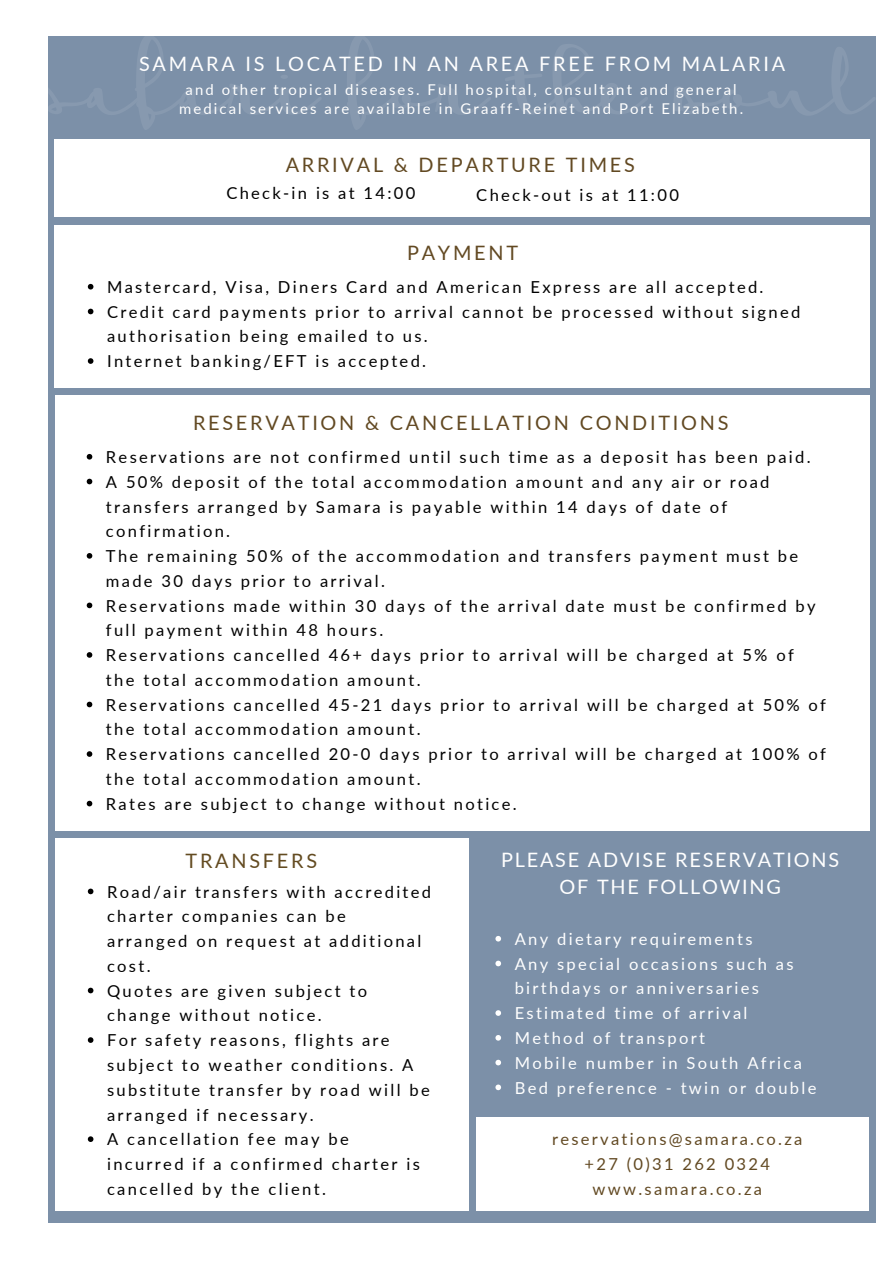
<style>
.page{position:relative;width:893px;height:1263px;background:#fff}
.page>*{position:absolute;margin:0;border:0;box-sizing:border-box;transform-origin:0 0}
.t1{font:135.75px "Meadowbrook";color:#fff}
.t2{font:19.8px "Lato";letter-spacing:.14em;color:#624922}
.t3{font:19.8px "Lato";letter-spacing:.14em;color:#fff}
.t4{font:19.8px/27px "Lato";letter-spacing:.09em;color:#fff;text-align:center}
.t5{font:19.8px "Lato";letter-spacing:.14em;color:#634b21}
.t6{font:16.5px/24.8px "Lato";letter-spacing:.14em;color:#000}
.t7{font:16.5px/24.8px "Lato";letter-spacing:.14em;color:#fff}
.t8{font:16.5px/24.8px "Lato";letter-spacing:.14em;color:#624922;text-align:center}
.t9{font:14.85px/19.2px "Lato";letter-spacing:.14em;color:#fff;text-align:center}
</style>
<div class="page">
<div style="left:48px;top:36px;width:828px;height:1187px;background:#7c90a8"></div>
<div style="left:54px;top:140px;width:815px;height:77px;background:#fff"></div>
<div style="left:55px;top:395px;width:814px;height:436px;background:#fff"></div>
<svg style="left:87px;top:454px;width:5px;height:6px"></svg>
<svg style="left:87px;top:479px;width:5px;height:5px"></svg>
<svg style="left:87px;top:553px;width:5px;height:6px"></svg>
<svg style="left:87px;top:603px;width:5px;height:5px"></svg>
<svg style="left:87px;top:652px;width:5px;height:6px"></svg>
<svg style="left:87px;top:702px;width:5px;height:5px"></svg>
<svg style="left:87px;top:751px;width:5px;height:6px"></svg>
<svg style="left:87px;top:801px;width:5px;height:5px"></svg>
<div style="left:54px;top:225px;width:815px;height:162px;background:#fff"></div>
<svg style="left:88px;top:284px;width:5px;height:5px"></svg>
<svg style="left:88px;top:309px;width:5px;height:5px"></svg>
<svg style="left:88px;top:358px;width:5px;height:6px"></svg>
<div style="left:55px;top:838px;width:413px;height:372px;background:#fff"></div>
<svg style="left:88px;top:889px;width:5px;height:5px"></svg>
<svg style="left:88px;top:988px;width:5px;height:5px"></svg>
<svg style="left:88px;top:1037px;width:5px;height:6px"></svg>
<svg style="left:88px;top:1136px;width:5px;height:6px"></svg>
<svg style="left:495px;top:936px;width:6px;height:5px"></svg>
<svg style="left:495px;top:961px;width:6px;height:5px"></svg>
<svg style="left:495px;top:1010px;width:6px;height:6px"></svg>
<svg style="left:495px;top:1035px;width:6px;height:6px"></svg>
<svg style="left:495px;top:1060px;width:6px;height:5px"></svg>
<svg style="left:495px;top:1084px;width:6px;height:6px"></svg>
<div style="left:476px;top:1117px;width:393px;height:93px;background:#fff"></div>
<h1 class="t1" style="left:31px;top:11px;width:834px">safari for the soul</h1>
<p class="t3" style="left:139px;top:51px;width:648px">SAMARA IS LOCATED IN AN AREA FREE FROM MALARIA</p>
<p class="t9" style="left:179px;top:80px;width:565px">and other tropical diseases. Full hospital, consultant and general medical services are available in Graaff-Reinet and Port Elizabeth.</p>
<p class="t2" style="left:286px;top:153px;width:351px">ARRIVAL &amp; DEPARTURE TIMES</p>
<p class="t6" style="left:226px;top:181px;width:190px">Check-in is at 14:00</p>
<p class="t6" style="left:476px;top:182px;width:204px">Check-out is at 11:00</p>
<p class="t2" style="left:407px;top:241px;width:113px">PAYMENT</p>
<p class="t6" style="left:107px;top:274px;width:695px">Mastercard, Visa, Diners Card and American Express are all accepted.<br>Credit card payments prior to arrival cannot be processed without signed authorisation being emailed to us.<br>Internet banking/EFT is accepted.</p>
<p class="t2" style="left:193px;top:411px;width:537px">RESERVATION &amp; CANCELLATION CONDITIONS</p>
<p class="t6" style="left:106px;top:444px;width:722px">Reservations are not confirmed until such time as a deposit has been paid.<br>A 50% deposit of the total accommodation amount and any air or road transfers arranged by Samara is payable within 14 days of date of confirmation.<br>The remaining 50% of the accommodation and transfers payment must be made 30 days prior to arrival.<br>Reservations made within 30 days of the arrival date must be confirmed by full payment within 48 hours.<br>Reservations cancelled 46+ days prior to arrival will be charged at 5% of the total accommodation amount.<br>Reservations cancelled 45-21 days prior to arrival will be charged at 50% of the total accommodation amount.<br>Reservations cancelled 20-0 days prior to arrival will be charged at 100% of the total accommodation amount.<br>Rates are subject to change without notice.</p>
<p class="t5" style="left:186px;top:849px;width:133px">TRANSFERS</p>
<p class="t6" style="left:107px;top:879px;width:326px">Road/air transfers with accredited charter companies can be<br>arranged on request at additional cost.<br>Quotes are given subject to change without notice.<br>For safety reasons, flights are subject to weather conditions. A substitute transfer by road will be arranged if necessary.<br>A cancellation fee may be<br>incurred if a confirmed charter is cancelled by the client.</p>
<p class="t4" style="left:501px;top:846px;width:340px">PLEASE ADVISE RESERVATIONS<br>OF THE FOLLOWING</p>
<p class="t7" style="left:515px;top:926px;width:303px">Any dietary requirements<br>Any special occasions such as birthdays or anniversaries<br>Estimated time of arrival<br>Method of transport<br>Mobile number in South Africa<br>Bed preference - twin or double</p>
<p class="t8" style="left:552px;top:1126px;width:252px">reservations@samara.co.za +27 (0)31 262 0324 www.samara.co.za</p>
</div>
